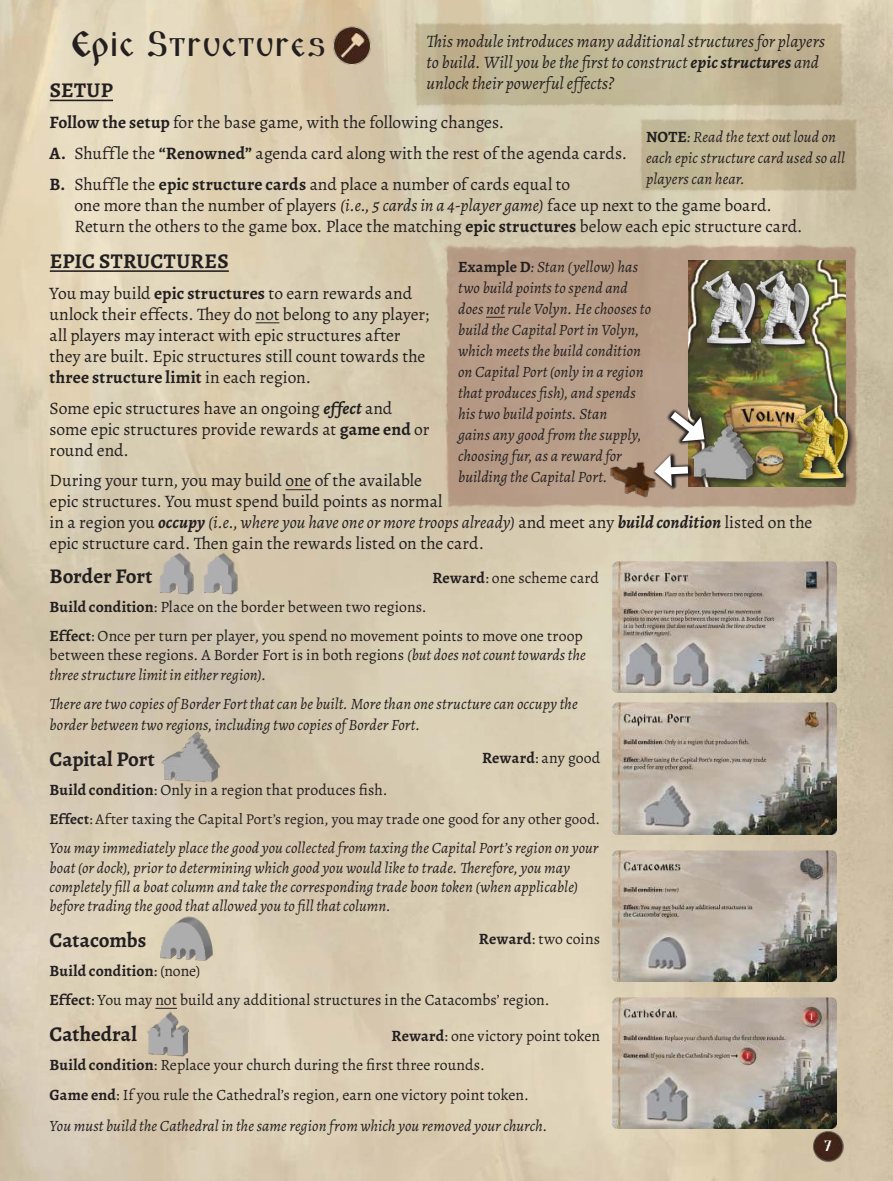
<style>
.page{position:relative;width:893px;height:1181px;background:#fff}
.page>*{position:absolute;margin:0;border:0;box-sizing:border-box;transform-origin:0 0}
.t1{font:49.52px "Triod Postnaja";color:#231f20}
.t2{font:35px "Triod Postnaja";letter-spacing:.01em;color:#231f20}
.t3{font:700 21px "Alegreya";color:#231f20}
.t4{font:17.5px/21px "Alegreya";color:#231f20}
.t5{font:italic 17.5px/21px "Alegreya";letter-spacing:.005em;color:#231f20}
.t6{font:italic 15.75px/21px "Alegreya";letter-spacing:.005em;color:#231f20}
.t7{font:15.75px/29.2px "Alegreya";letter-spacing:.005em;color:#231f20}
.t8{font:15.05px "Alegreya";letter-spacing:.005em;color:#231f20}
.t9{font:14.88px "Triod Postnaja";color:#fff}
.s1{font-weight:700}
.s2{font-style:italic}
.s3{font-weight:700;font-style:italic}
.s4{font-weight:700;font-style:normal}
.s5{font-style:normal}
</style>
<div class="page">
<img style="left:0;top:0;width:893px;height:1181px">
<img style="left:327px;top:21px;width:50px;height:49px">
<hr style="left:50px;top:100px;width:63px;height:1px;background:#231f20">
<hr style="left:50px;top:270px;width:179px;height:2px;background:#231f20">
<svg style="left:256px;top:322px;width:23px;height:1px"></svg>
<svg style="left:285px;top:489px;width:26px;height:1px"></svg>
<img style="left:412px;top:16px;width:431px;height:91px">
<img style="left:640px;top:113px;width:216px;height:79px">
<img style="left:443px;top:220px;width:415px;height:295px">
<svg style="left:486px;top:317px;width:19px;height:1px"></svg>
<img style="left:688px;top:260px;width:157px;height:226px">
<svg style="left:755px;top:348px;width:63px;height:4px"></svg>
<img style="left:783px;top:267px;width:54px;height:81px">
<img style="left:674px;top:267px;width:109px;height:81px">
<svg style="left:793px;top:482px;width:63px;height:4px"></svg>
<img style="left:767px;top:401px;width:108px;height:81px">
<div style="left:690px;top:423px;width:74px;height:65px;background:#231f20;opacity:.75"></div>
<img style="left:717px;top:417px;width:41px;height:69px">
<img style="left:600px;top:454px;width:65px;height:51px">
<svg style="left:647px;top:396px;width:70px;height:99px;background:#a0917f"></svg>
<img style="left:612px;top:561px;width:225px;height:131px">
<img style="left:612px;top:703px;width:225px;height:131px">
<img style="left:612px;top:851px;width:225px;height:131px">
<img style="left:151px;top:903px;width:70px;height:70px">
<img style="left:612px;top:997px;width:225px;height:131px">
<img style="left:143px;top:1008px;width:50px;height:50px">
<img style="left:159px;top:725px;width:63px;height:63px">
<img style="left:158px;top:549px;width:37px;height:48px">
<img style="left:202px;top:549px;width:37px;height:48px">
<img style="left:809px;top:1127px;width:39px;height:39px">
<h1 class="t1" style="left:70px;top:21px;width:24px">e</h1>
<h3 class="t3" style="left:50px;top:81px;width:64px">SETUP</h3>
<p class="t4" style="left:50px;top:108px;width:579px;line-height:31px"><span class="s1">Follow the setup</span> for the base game, with the following changes.<br><span class="s1">A.</span> Shuffle the <span class="s1">“Renowned”</span> agenda card along with the rest of the agenda cards.<br><span class="s1">B.</span> Shuffle the <span class="s1">epic structure cards</span> and place a number of cards equal to</p>
<p class="t4" style="left:74px;top:196px;width:730px">one more than the number of players <span class="s2">(i.e., 5 cards in a 4-player game)</span> face up next to the game board.<br>Return the others to the game box. Place the matching <span class="s1">epic structures</span> below each epic structure card.</p>
<h3 class="t3" style="left:50px;top:252px;width:180px">EPIC STRUCTURES</h3>
<p class="t4" style="left:50px;top:284px;width:381px">You may build <span class="s1">epic structures</span> to earn rewards and unlock their effects. They do not belong to any player; all players may interact with epic structures after they are built. Epic structures still count towards the <span class="s1">three structure limit</span> in each region.</p>
<p class="t4" style="left:50px;top:399px;width:381px">Some epic structures have an ongoing <span class="s3">effect</span> and some epic structures provide rewards at <span class="s1">game end</span> or round end.</p>
<p class="t4" style="left:50px;top:471px;width:764px">During your turn, you may build one of the available<br>epic structures. You must spend build points as normal<br>in a region you <span class="s3">occupy</span> <span class="s2">(i.e., where you have one or more troops already)</span> and meet any <span class="s3">build condition</span> listed on the epic structure card. Then gain the rewards listed on the card.</p>
<h2 class="t2" style="left:91px;top:31px;width:237px">pic Structures</h2>
<p class="t5" style="left:427px;top:30px;width:400px">This module introduces many additional structures for players to build. Will you be the first to construct <span class="s1">epic structures</span> and unlock their powerful effects?</p>
<p class="t6" style="left:646px;top:126px;width:201px"><span class="s4">NOTE</span>: Read the text out loud on each epic structure card used so all players can hear.</p>
<p class="t6" style="left:458px;top:256px;width:194px"><span class="s4">Example D</span>: Stan (yellow) has two build points to spend and does not rule Volyn. He chooses to build the Capital Port in Volyn, which meets the build condition on Capital Port (only in a region that produces fish), and spends his two build points. Stan<br>gains any good from the supply, choosing fur, as a reward for building the Capital Port.</p>
<h3 class="t3" style="left:50px;top:567px;width:104px">Border Fort</h3>
<p class="t7" style="left:50px;top:593px;width:535px"><span class="s1">Build condition</span>: Place on the border between two regions.<br><span class="s1">Effect</span>: Once per turn per player, you spend no movement points to move one troop</p>
<p class="t6" style="left:50px;top:645px;width:538px;line-height:19.2px"><span class="s5">between these regions. A Border Fort is in both regions</span> (but does not count towards the three structure limit in either region)<span class="s5">.</span></p>
<p class="t6" style="left:50px;top:693px;width:530px">There are two copies of Border Fort that can be built. More than one structure can occupy the border between two regions, including two copies of Border Fort.</p>
<h3 class="t3" style="left:50px;top:750px;width:107px">Capital Port</h3>
<p class="t7" style="left:50px;top:775px;width:339px"><span class="s1">Build condition</span>: Only in a region that produces fish.</p>
<p class="t8" style="left:50px;top:809px;width:552px"><span class="s1">Effect</span>: After taxing the Capital Port’s region, you may trade one good for any other good.</p>
<p class="t6" style="left:50px;top:838px;width:550px;line-height:19.2px">You may immediately place the good you collected from taxing the Capital Port’s region on your boat (or dock), prior to determining which good you would like to trade. Therefore, you may completely fill a boat column and take the corresponding trade boon token (when applicable) before trading the good that allowed you to fill that column.</p>
<h3 class="t3" style="left:50px;top:931px;width:98px">Catacombs</h3>
<p class="t7" style="left:50px;top:957px;width:501px"><span class="s1">Build condition</span>: (none)<br><span class="s1">Effect</span>: You may not build any additional structures in the Catacombs’ region.</p>
<h3 class="t3" style="left:50px;top:1025px;width:89px">Cathedral</h3>
<p class="t7" style="left:50px;top:1050px;width:481px"><span class="s1">Build condition</span>: Replace your church during the first three rounds.<br><span class="s1">Game end</span>: If you rule the Cathedral’s region, earn one victory point token.</p>
<p class="t6" style="left:50px;top:1114px;width:499px">You must build the Cathedral in the same region from which you removed your church.</p>
<p class="t7" style="left:432px;top:564px;width:168px"><span class="s1">Reward</span>: one scheme card</p>
<p class="t7" style="left:482px;top:744px;width:120px"><span class="s1">Reward</span>: any good</p>
<p class="t7" style="left:479px;top:925px;width:123px"><span class="s1">Reward</span>: two coins</p>
<p class="t7" style="left:392px;top:1022px;width:210px"><span class="s1">Reward</span>: one victory point token</p>
<p class="t9" style="left:824px;top:1141px;width:9px">7</p>
</div>
